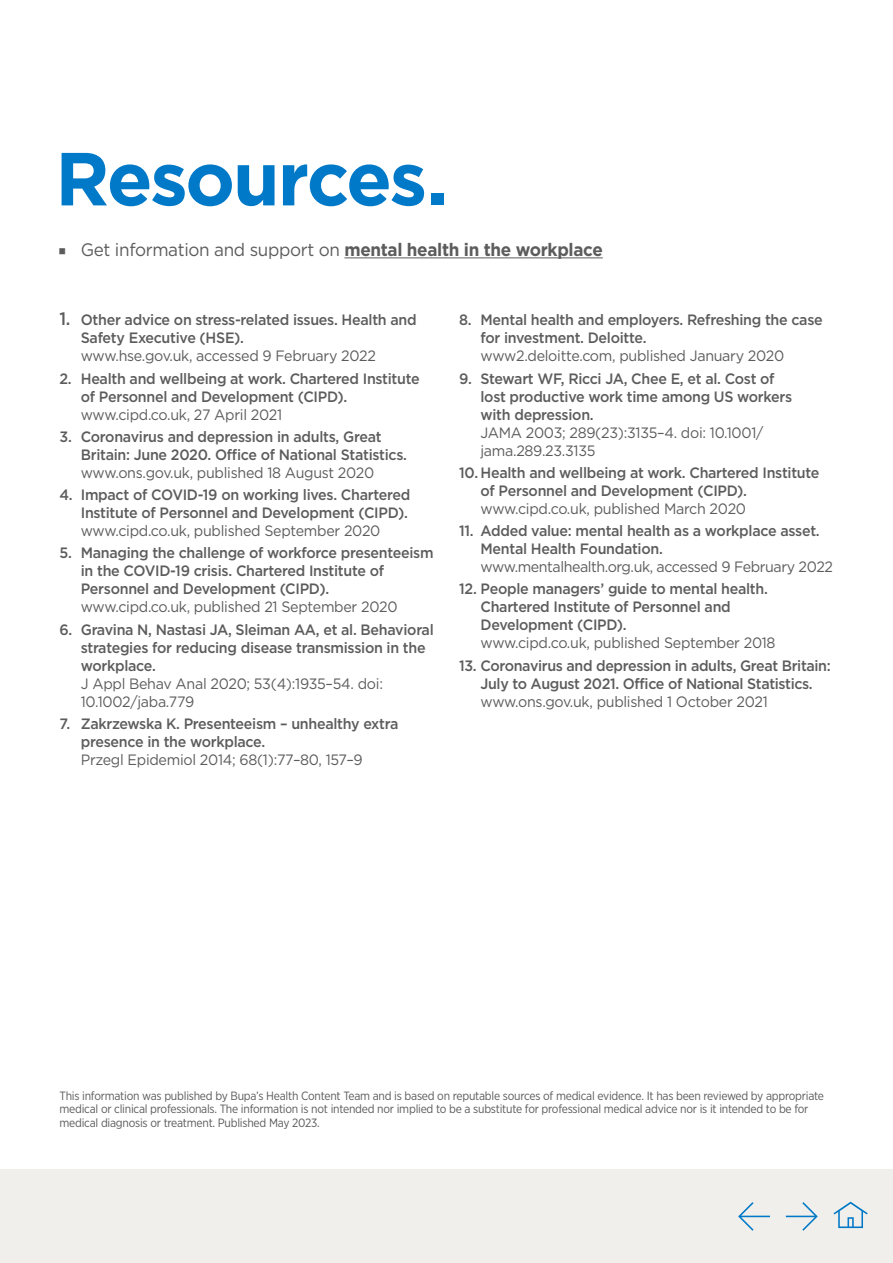
<style>
.page{position:relative;width:893px;height:1263px;background:#fff}
.page>*{position:absolute;margin:0;border:0;box-sizing:border-box;transform-origin:0 0}
.A4_Section_Heading{font:700 75px "Gotham";letter-spacing:-.035em;color:#0079c8}
.t1{font:18px "Gotham";letter-spacing:-.02em;color:#5c5c5c;scale:.95 1}
.t2{font:500 15px/18px "Gotham";letter-spacing:-.02em;color:#5c5c5c;scale:.95 1}
.A4_Reference_Copy{font:12px/13.5px "Gotham Narrow";letter-spacing:-.02em;color:#5c5c5c}
.s1{font-weight:700}
.s2{font-size:18px}
.s3{font-weight:400}
</style>
<div class="page">
<div style="left:0;top:1169px;width:893px;height:94px;background:#f1efeb"></div>
<svg style="left:738px;top:1202px;width:32px;height:29px"></svg>
<svg style="left:833px;top:1202px;width:35px;height:26px"></svg>
<hr style="left:344px;top:257px;width:259px;height:1px;background:#5c5c5c">
<svg style="left:786px;top:1202px;width:32px;height:29px"></svg>
<p class="A4_Section_Heading" style="left:55px;top:129px;width:394px">Resources.</p>
<p class="t1" style="left:81px;top:238px;width:551px">Get information and support on <span class="s1">mental health in the workplace</span></p>
<p class="t2" style="left:81px;top:311px;width:355px;text-indent:-21px"><span class="s2">1.</span> Other advice on stress-related issues. Health and<br>Safety Executive (HSE).<br><span class="s3">www.hse.gov.uk, accessed 9 February 2022</span></p>
<p class="t2" style="left:81px;top:369px;width:358px;text-indent:-21px">2. Health and wellbeing at work. Chartered Institute of Personnel and Development (CIPD). <span class="s3">www.cipd.co.uk, 27 April 2021</span></p>
<p class="t2" style="left:81px;top:427px;width:345px;text-indent:-21px">3. Coronavirus and depression in adults, Great<br>Britain: June 2020. Office of National Statistics. <span class="s3">www.ons.gov.uk, published 18 August 2020</span></p>
<p class="t2" style="left:81px;top:485px;width:348px;text-indent:-21px">4. Impact of COVID-19 on working lives. Chartered<br>Institute of Personnel and Development (CIPD). <span class="s3">www.cipd.co.uk, published September 2020</span></p>
<p class="t2" style="left:81px;top:544px;width:373px;text-indent:-21px">5. Managing the challenge of workforce presenteeism in the COVID-19 crisis. Chartered Institute of Personnel and Development (CIPD). <span class="s3">www.cipd.co.uk, published 21 September 2020</span></p>
<p class="t2" style="left:81px;top:620px;width:373px;text-indent:-21px">6. Gravina N, Nastasi JA, Sleiman AA, et al. Behavioral strategies for reducing disease transmission in the workplace.<br><span class="s3">J Appl Behav Anal 2020; 53(4):1935–54. doi:<br>10.1002/jaba.779</span></p>
<p class="t2" style="left:81px;top:714px;width:336px;text-indent:-21px">7. Zakrzewska K. Presenteeism – unhealthy extra presence in the workplace.<br><span class="s3">Przegl Epidemiol 2014; 68(1):77–80, 157–9</span></p>
<p class="t2" style="left:480px;top:311px;width:362px;text-indent:-21px">8. Mental health and employers. Refreshing the case for investment. Deloitte.<br><span class="s3">www2.deloitte.com, published January 2020</span></p>
<p class="t2" style="left:480px;top:369px;width:330px;text-indent:-21px">9. Stewart WF, Ricci JA, Chee E, et al. Cost of lost productive work time among US workers with depression.<br><span class="s3">JAMA 2003; 289(23):3135–4. doi: 10.1001/ jama.289.23.3135</span></p>
<p class="t2" style="left:480px;top:463px;width:358px;text-indent:-21px">10. Health and wellbeing at work. Chartered Institute of Personnel and Development (CIPD). <span class="s3">www.cipd.co.uk, published March 2020</span></p>
<p class="t2" style="left:480px;top:521px;width:373px;text-indent:-21px">11. Added value: mental health as a workplace asset.<br>Mental Health Foundation. <span class="s3">www.mentalhealth.org.uk, accessed 9 February 2022</span></p>
<p class="t2" style="left:480px;top:580px;width:312px;text-indent:-21px">12. People managers’ guide to mental health.<br>Chartered Institute of Personnel and Development (CIPD).<br><span class="s3">www.cipd.co.uk, published September 2018</span></p>
<p class="t2" style="left:480px;top:656px;width:370px;text-indent:-21px">13. Coronavirus and depression in adults, Great Britain:<br>July to August 2021. Office of National Statistics. <span class="s3">www.ons.gov.uk, published 1 October 2021</span></p>
<p class="A4_Reference_Copy" style="left:60px;top:1089px;width:766px">This information was published by Bupa’s Health Content Team and is based on reputable sources of medical evidence. It has been reviewed by appropriate medical or clinical professionals. The information is not intended nor implied to be a substitute for professional medical advice nor is it intended to be for medical diagnosis or treatment. Published May 2023.</p>
</div>
